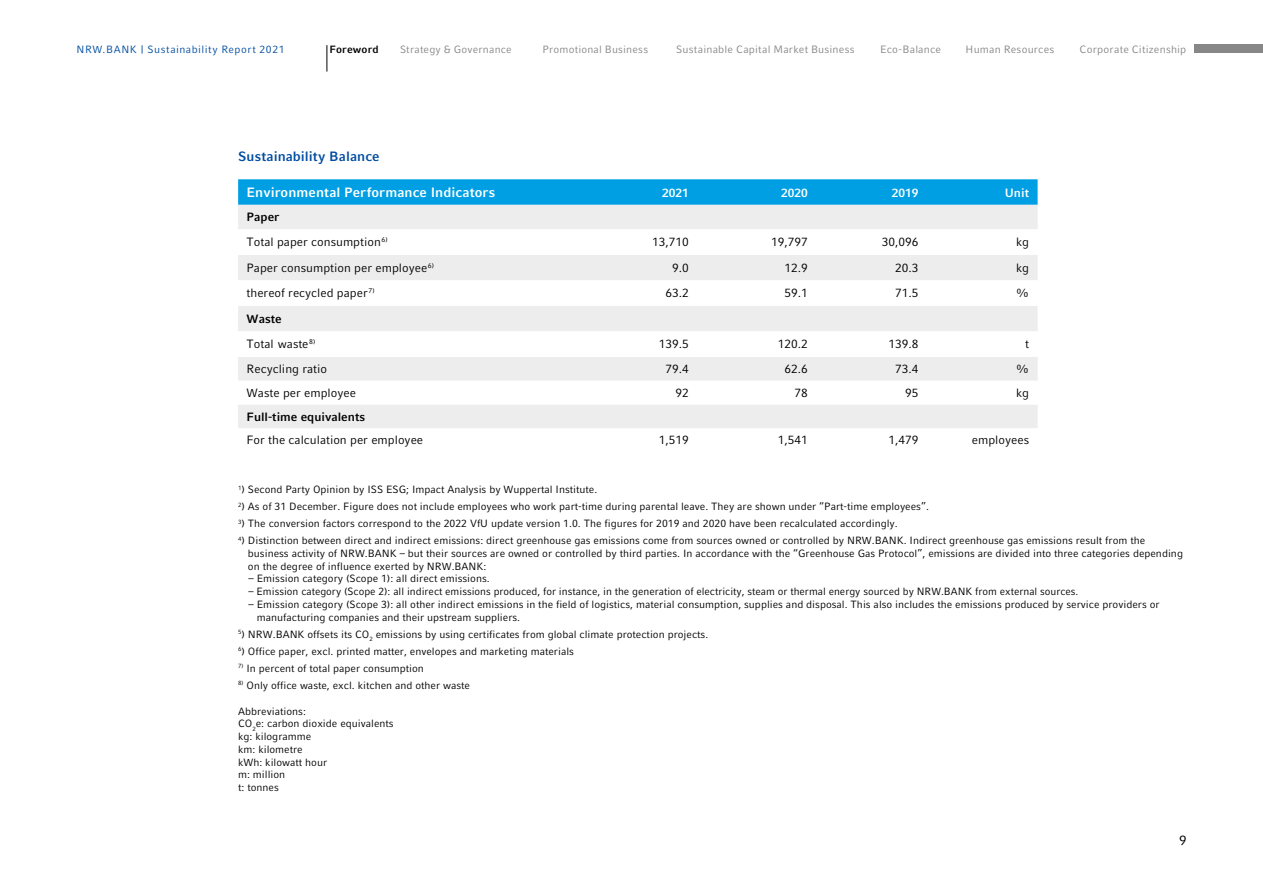
<style>
.page{position:relative;width:1263px;height:893px;background:#fff}
.page>*{position:absolute;margin:0;border:0;box-sizing:border-box;transform-origin:0 0}
.Tabelle_Headline_wei{font:700 13.5px "Compatil Fact LT Pro";letter-spacing:.005em;color:#fff}
.t1{font:700 13.5px "Compatil Fact LT Pro";color:#024da1}
.t2{font:13.5px "Compatil Fact LT Pro";color:#000}
.Tabelle_neu_Text_LEU{font:12px "Compatil Fact LT Pro";color:#000}
.Tabelle_neu_Text_rec{font:12px "Compatil Fact LT Pro";color:#000}
.Tabelle_neu_Spaltenü{font:700 12px "Compatil Fact LT Pro";color:#000}
.Tabelle_neu_Spaltenü-2{font:700 12px "Compatil Fact LT Pro";color:#fff}
.t3{font:10.65px "Compatil Fact LT Pro";letter-spacing:.02em;color:#878787}
.Tabelle_neu_Fußnote{font:10.5px/12.8px "Compatil Fact LT Pro";color:#000}
.t4{font:10.5px "Compatil Fact LT Pro";letter-spacing:.02em;color:#878787}
.t5{font:10.5px "Compatil Fact LT Pro";letter-spacing:.05em;color:#024da1}
.t6{font:700 10.5px "Compatil Fact LT Pro";letter-spacing:.015em;color:#000}
</style>
<div class="page">
<svg style="left:326px;top:45px;width:1px;height:27px"></svg>
<div style="left:1195px;top:45px;width:68px;height:8px;background:#878787"></div>
<svg style="left:238px;top:179px;width:799px;height:26px;background:#06a1e3"></svg>
<div style="left:238px;top:205px;width:799px;height:24px;background:#ededed"></div>
<svg style="left:238px;top:255px;width:799px;height:173px;fill:#ededed"></svg>
<p class="t5" style="left:77px;top:43px;width:209px">NRW.BANK | Sustainability Report 2021</p>
<p class="t6" style="left:329px;top:43px;width:51px">Foreword</p>
<p class="t4" style="left:400px;top:43px;width:113px">Strategy &amp; Governance</p>
<p class="t4" style="left:542px;top:43px;width:107px">Promotional Business</p>
<p class="t3" style="left:676px;top:43px;width:180px">Sustainable Capital Market Business</p>
<p class="t3" style="left:880px;top:43px;width:63px">Eco-Balance</p>
<p class="t3" style="left:965px;top:43px;width:90px">Human Resources</p>
<p class="t3" style="left:1079px;top:43px;width:108px">Corporate Citizenship</p>
<p class="t1" style="left:238px;top:149px;width:143px">Sustainability Balance</p>
<h3 class="Tabelle_Headline_wei" style="left:247px;top:184px;width:250px">Environmental Performance Indicators</h3>
<h3 class="Tabelle_neu_Spaltenü-2" style="left:662px;top:185px;width:28px">2021</h3>
<h3 class="Tabelle_neu_Spaltenü-2" style="left:781px;top:185px;width:28px">2020</h3>
<h3 class="Tabelle_neu_Spaltenü-2" style="left:892px;top:185px;width:28px">2019</h3>
<h3 class="Tabelle_neu_Spaltenü-2" style="left:1005px;top:185px;width:26px">Unit</h3>
<h3 class="Tabelle_neu_Spaltenü" style="left:247px;top:210px;width:34px">Paper</h3>
<p class="Tabelle_neu_Text_LEU" style="left:247px;top:235px;width:143px">Total paper consumption<sup>6)</sup></p>
<p class="Tabelle_neu_Text_rec" style="left:652px;top:235px;width:38px">13,710</p>
<p class="Tabelle_neu_Text_rec" style="left:771px;top:235px;width:38px">19,797</p>
<p class="Tabelle_neu_Text_rec" style="left:882px;top:235px;width:38px">30,096</p>
<p class="Tabelle_neu_Text_rec" style="left:1016px;top:235px;width:15px">kg</p>
<p class="Tabelle_neu_Text_LEU" style="left:247px;top:261px;width:189px">Paper consumption per employee<sup>6)</sup></p>
<p class="Tabelle_neu_Text_rec" style="left:672px;top:261px;width:18px">9.0</p>
<p class="Tabelle_neu_Text_rec" style="left:785px;top:261px;width:25px">12.9</p>
<p class="Tabelle_neu_Text_rec" style="left:895px;top:261px;width:25px">20.3</p>
<p class="Tabelle_neu_Text_rec" style="left:1016px;top:261px;width:15px">kg</p>
<p class="Tabelle_neu_Text_LEU" style="left:247px;top:286px;width:130px">thereof recycled paper<sup>7)</sup></p>
<p class="Tabelle_neu_Text_rec" style="left:665px;top:286px;width:25px">63.2</p>
<p class="Tabelle_neu_Text_rec" style="left:785px;top:286px;width:25px">59.1</p>
<p class="Tabelle_neu_Text_rec" style="left:895px;top:286px;width:25px">71.5</p>
<p class="Tabelle_neu_Text_rec" style="left:1016px;top:286px;width:15px">%</p>
<h3 class="Tabelle_neu_Spaltenü" style="left:247px;top:312px;width:37px">Waste</h3>
<p class="Tabelle_neu_Text_LEU" style="left:247px;top:337px;width:70px">Total waste<sup>8)</sup></p>
<p class="Tabelle_neu_Text_rec" style="left:659px;top:337px;width:32px">139.5</p>
<p class="Tabelle_neu_Text_rec" style="left:778px;top:337px;width:32px">120.2</p>
<p class="Tabelle_neu_Text_rec" style="left:888px;top:337px;width:32px">139.8</p>
<p class="Tabelle_neu_Text_rec" style="left:1025px;top:337px;width:5px">t</p>
<p class="Tabelle_neu_Text_LEU" style="left:247px;top:362px;width:82px">Recycling ratio</p>
<p class="Tabelle_neu_Text_rec" style="left:665px;top:362px;width:25px">79.4</p>
<p class="Tabelle_neu_Text_rec" style="left:785px;top:362px;width:25px">62.6</p>
<p class="Tabelle_neu_Text_rec" style="left:895px;top:362px;width:25px">73.4</p>
<p class="Tabelle_neu_Text_rec" style="left:1016px;top:362px;width:15px">%</p>
<p class="Tabelle_neu_Text_LEU" style="left:247px;top:386px;width:111px">Waste per employee</p>
<p class="Tabelle_neu_Text_rec" style="left:675px;top:386px;width:15px">92</p>
<p class="Tabelle_neu_Text_rec" style="left:795px;top:386px;width:15px">78</p>
<p class="Tabelle_neu_Text_rec" style="left:905px;top:386px;width:15px">95</p>
<p class="Tabelle_neu_Text_rec" style="left:1016px;top:386px;width:15px">kg</p>
<h3 class="Tabelle_neu_Spaltenü" style="left:247px;top:409px;width:120px">Full-time equivalents</h3>
<p class="Tabelle_neu_Text_LEU" style="left:247px;top:433px;width:178px">For the calculation per employee</p>
<p class="Tabelle_neu_Text_rec" style="left:659px;top:433px;width:32px">1,519</p>
<p class="Tabelle_neu_Text_rec" style="left:778px;top:433px;width:32px">1,541</p>
<p class="Tabelle_neu_Text_rec" style="left:888px;top:433px;width:32px">1,479</p>
<p class="Tabelle_neu_Text_rec" style="left:972px;top:433px;width:59px">employees</p>
<p class="Tabelle_neu_Fußnote" style="left:238px;top:483px;width:361px"><sup>1</sup>) Second Party Opinion by ISS ESG; Impact Analysis by Wuppertal Institute.</p>
<p class="Tabelle_neu_Fußnote" style="left:238px;top:500px;width:692px"><sup>2</sup>) As of 31 December. Figure does not include employees who work part-time during parental leave. They are shown under “Part-time employees”.</p>
<p class="Tabelle_neu_Fußnote" style="left:238px;top:517px;width:661px"><sup>3</sup>) The conversion factors correspond to the 2022 VfU update version 1.0. The figures for 2019 and 2020 have been recalculated accordingly.</p>
<p class="Tabelle_neu_Fußnote" style="left:248px;top:534px;width:936px;text-indent:-10px"><sup>4</sup>) Distinction between direct and indirect emissions: direct greenhouse gas emissions come from sources owned or controlled by NRW.BANK. Indirect greenhouse gas emissions result from the business activity of NRW.BANK – but their sources are owned or controlled by third parties. In accordance with the “Greenhouse Gas Protocol”, emissions are divided into three categories depending on the degree of influence exerted by NRW.BANK:</p>
<p class="Tabelle_neu_Fußnote" style="left:249px;top:572px;width:243px">– Emission category (Scope 1): all direct emissions.</p>
<p class="Tabelle_neu_Fußnote" style="left:249px;top:585px;width:831px">– Emission category (Scope 2): all indirect emissions produced, for instance, in the generation of electricity, steam or thermal energy sourced by NRW.BANK from external sources.</p>
<p class="Tabelle_neu_Fußnote" style="left:257px;top:598px;width:904px;text-indent:-8px">– Emission category (Scope 3): all other indirect emissions in the field of logistics, material consumption, supplies and disposal. This also includes the emissions produced by service providers or manufacturing companies and their upstream suppliers.</p>
<p class="Tabelle_neu_Fußnote" style="left:238px;top:628px;width:472px"><sup>5</sup>) NRW.BANK offsets its CO<sub>2</sub> emissions by using certificates from global climate protection projects.</p>
<p class="Tabelle_neu_Fußnote" style="left:238px;top:645px;width:337px"><sup>6</sup>) Office paper, excl. printed matter, envelopes and marketing materials</p>
<p class="Tabelle_neu_Fußnote" style="left:238px;top:662px;width:187px"><sup>7)</sup> In percent of total paper consumption</p>
<p class="Tabelle_neu_Fußnote" style="left:238px;top:679px;width:233px"><sup>8)</sup> Only office waste, excl. kitchen and other waste</p>
<p class="Tabelle_neu_Fußnote" style="left:238px;top:704px;width:157px">Abbreviations:<br>CO<sub>2</sub>e: carbon dioxide equivalents kg: kilogramme<br>km: kilometre<br>kWh: kilowatt hour<br>m: million<br>t: tonnes</p>
<p class="t2" style="left:1179px;top:833px;width:9px">9</p>
</div>
